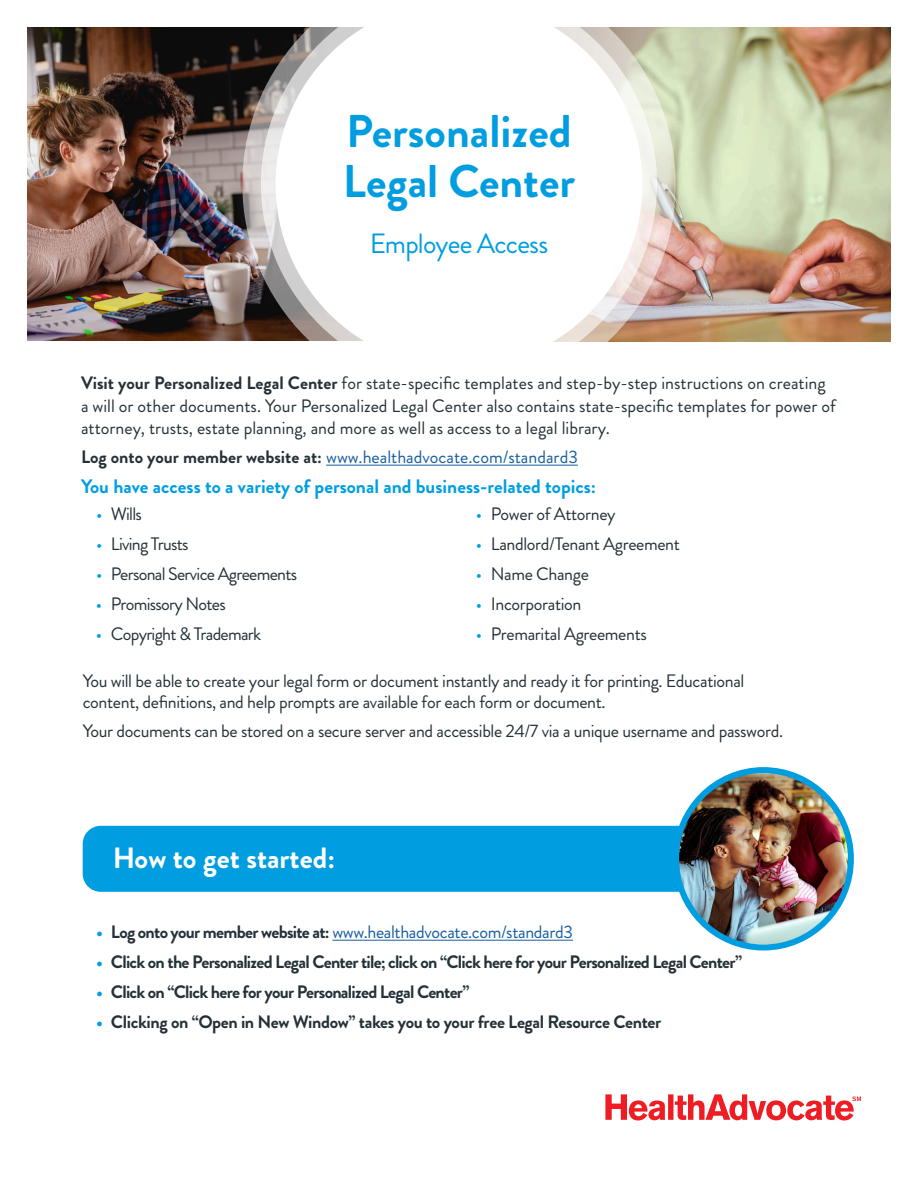
<style>
.page{position:relative;width:918px;height:1188px;background:#fff}
.page>*{position:absolute;margin:0;border:0;box-sizing:border-box;transform-origin:0 0}
.t1{font:700 45.9px/49.8px "Brandon Grotesque";color:#009ee1}
.t2{font:700 29.25px "Brandon Grotesque";color:#fff}
.t3{font:27.9px "Brandon Grotesque";letter-spacing:-.03em;color:#009ee1}
.t4{font:700 19.5px "Brandon Grotesque";color:#009ee1}
.t5{font:18px/21.6px "Brandon Grotesque";letter-spacing:-.02em;color:#243138}
.t6{font:18px/22.5px "Brandon Grotesque";color:#243138}
.t7{font:700 18px "Brandon Grotesque";letter-spacing:-.04em;color:#243138}
.t8{font:18px "Brandon Grotesque";letter-spacing:-.01em;color:#175d9e}
.t9{font:18px "Brandon Grotesque";letter-spacing:-.04em;color:#243138}
.t10{font:700 18px "Brandon Grotesque";letter-spacing:-.02em;color:#243138}
.s1{font-weight:700}
.s2{font-weight:700;color:#243138}
.s3{color:#009ee1}
.s4{font-weight:700;color:#009ee1}
</style>
<div class="page">
<img style="left:27px;top:28px;width:215px;height:313px">
<img style="left:676px;top:27px;width:215px;height:314px">
<div style="left:83px;top:826px;width:724px;height:66px;background:#009ee1;border-radius:18px"></div>
<img style="left:676px;top:773px;width:175px;height:171px">
<div style="left:673px;top:767px;width:181px;height:184px;border:6px solid #009ee1;border-radius:50%"></div>
<img style="left:242px;top:27px;width:434px;height:315px">
<svg style="left:261px;top:27px;width:396px;height:315px;background:#bdb4ad"></svg>
<div style="left:276px;top:1px;width:366px;height:367px;background:#fff;border-radius:50%"></div>
<hr style="left:332px;top:940px;width:241px;height:1px;background:#175d9e">
<hr style="left:326px;top:465px;width:252px;height:1px;background:#175d9e">
<svg style="left:605px;top:1094px;width:256px;height:26px"></svg>
<h1 class="t1" style="left:343px;top:107px;width:234px">Personalized<br>Legal Center</h1>
<h3 class="t3" style="left:370px;top:225px;width:180px">Employee Access</h3>
<p class="t6" style="left:81px;top:372px;width:756px"><span class="s1">Visit your Personalized Legal Center</span> for state-specific templates and step-by-step instructions on creating a will or other documents. Your Personalized Legal Center also contains state-specific templates for power of attorney, trusts, estate planning, and more as well as access to a legal library.</p>
<p class="t8" style="left:81px;top:445px;width:498px"><span class="s2">Log onto your member website at:</span> www.healthadvocate.com/standard3</p>
<p class="t4" style="left:81px;top:472px;width:517px">You have access to a variety of personal and business-related topics:</p>
<p class="t5" style="left:96px;top:503px;width:47px"><span class="s3">•</span> Wills</p>
<p class="t5" style="left:476px;top:503px;width:141px"><span class="s3">•</span> Power of Attorney</p>
<p class="t9" style="left:96px;top:531px;width:94px"><span class="s3">•</span> Living Trusts</p>
<p class="t5" style="left:476px;top:533px;width:206px"><span class="s3">•</span> Landlord/Tenant Agreement</p>
<p class="t9" style="left:96px;top:561px;width:203px"><span class="s3">•</span> Personal Service Agreements</p>
<p class="t5" style="left:476px;top:563px;width:114px"><span class="s3">•</span> Name Change</p>
<p class="t9" style="left:96px;top:591px;width:131px"><span class="s3">•</span> Promissory Notes</p>
<p class="t5" style="left:476px;top:593px;width:107px"><span class="s3">•</span> Incorporation</p>
<p class="t9" style="left:96px;top:621px;width:167px"><span class="s3">•</span> Copyright &amp; Trademark</p>
<p class="t5" style="left:476px;top:623px;width:172px"><span class="s3">•</span> Premarital Agreements</p>
<p class="t5" style="left:83px;top:670px;width:663px">You will be able to create your legal form or document instantly and ready it for printing. Educational content, definitions, and help prompts are available for each form or document.</p>
<p class="t5" style="left:83px;top:720px;width:702px">Your documents can be stored on a secure server and accessible 24/7 via a unique username and password.</p>
<h2 class="t2" style="left:113px;top:838px;width:224px">How to get started:</h2>
<p class="t8" style="left:96px;top:920px;width:478px"><span class="s4">•</span> <span class="s2">Log onto your member website at:</span> www.healthadvocate.com/standard3</p>
<p class="t7" style="left:96px;top:950px;width:648px"><span class="s3">•</span> Click on the Personalized Legal Center tile; click on “Click here for your Personalized Legal Center”</p>
<p class="t7" style="left:96px;top:980px;width:375px"><span class="s3">•</span> Click on “Click here for your Personalized Legal Center”</p>
<p class="t10" style="left:96px;top:1010px;width:567px"><span class="s3">•</span> Clicking on “Open in New Window” takes you to your free Legal Resource Center</p>
</div>
